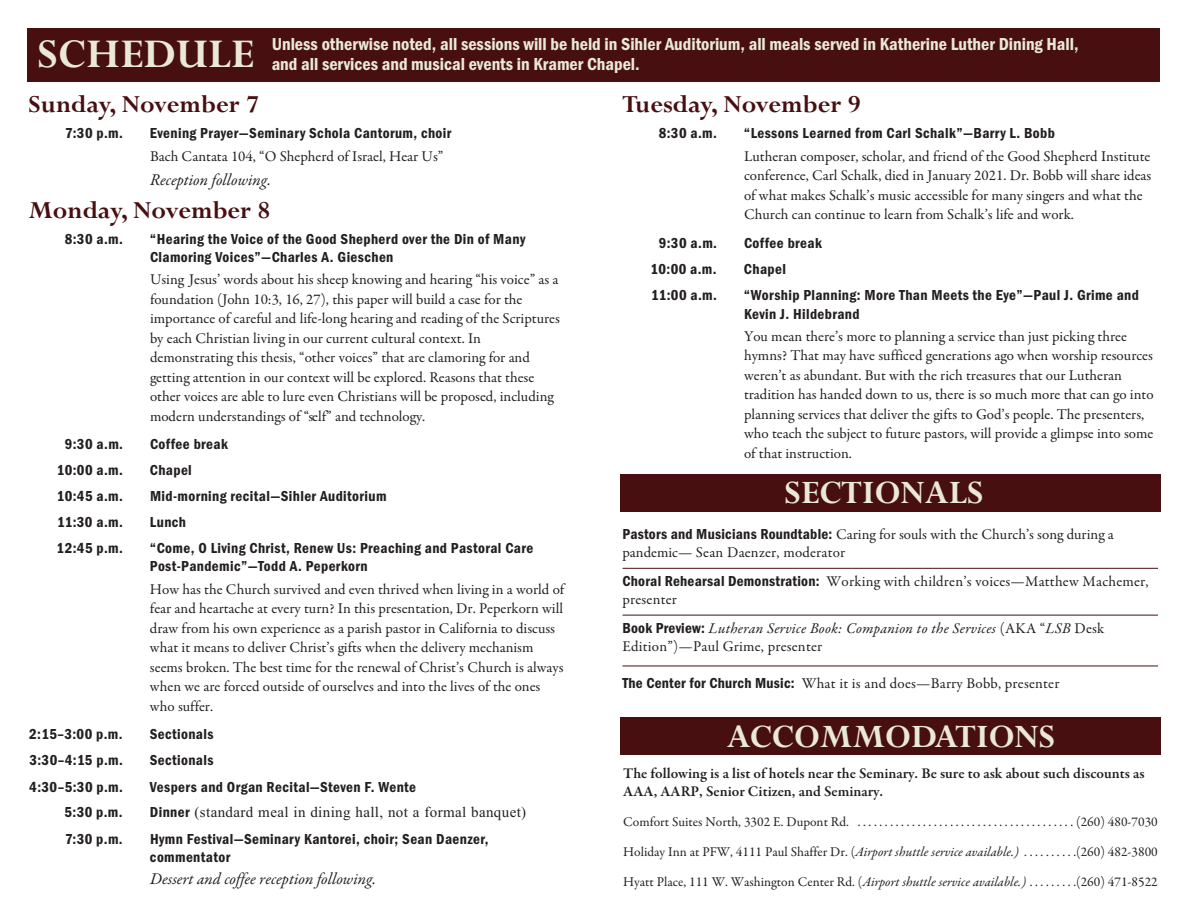
<style>
.page{position:relative;width:1188px;height:918px;background:#fff}
.page>*{position:absolute;margin:0;border:0;box-sizing:border-box;transform-origin:0 0}
.t1{font:700 45px "Perpetua";color:#eae9d6}
.t2{font:700 36px "Perpetua";color:#eae9d6}
.t3{font:700 27px "Perpetua";color:#480f11}
.t4{font:600 condensed 18px/20.1px "Franklin Gothic";color:#eae9d6}
.t5{font:italic 16.5px "Garamond Premr Pro";color:#231f20}
.t6{font:15px/19.5px "Garamond Premr Pro";color:#231f20}
.t7{font:600 condensed 15px/18px "Franklin Gothic";letter-spacing:.025em;color:#231f20}
.t8{font:600 15px/18px "Garamond Premr Pro";color:#231f20}
.t9{font:italic 15px/18px "Garamond Premr Pro";letter-spacing:.015em;color:#231f20}
.t10{font:15px "Times New Roman";letter-spacing:.025em;color:#231f20}
.t11{font:13.5px/29.7px "Garamond Premr Pro";color:#231f20}
.s1{font-family:"Franklin Gothic";font-weight:600;font-stretch:condensed}
.s2{font-family:"Franklin Gothic";font-weight:600;font-style:normal;font-stretch:condensed}
.s3{font-style:normal}
.s4{font-style:italic}
</style>
<div class="page">
<div style="left:27px;top:28px;width:1133px;height:54px;background:#480f11"></div>
<hr style="left:622px;top:568px;width:536px;height:1px;background:#480f11">
<hr style="left:622px;top:615px;width:536px;height:1px;background:#480f11">
<hr style="left:622px;top:666px;width:536px;height:1px;background:#480f11">
<div style="left:620px;top:717px;width:540px;height:38px;background:#480f11"></div>
<div style="left:620px;top:474px;width:540px;height:37px;background:#480f11"></div>
<h1 class="t1" style="left:38px;top:39px;width:218px">SCHEDULE</h1>
<p class="t4" style="left:272px;top:35px;width:809px">Unless otherwise noted, all sessions will be held in Sihler Auditorium, all meals served in Katherine Luther Dining Hall, and all services and musical events in Kramer Chapel.</p>
<h3 class="t3" style="left:28px;top:96px;width:232px">Sunday, November 7</h3>
<p class="t7" style="left:65px;top:126px;width:59px">7:30 p.m.</p>
<p class="t7" style="left:150px;top:126px;width:303px">Evening Prayer—Seminary Schola Cantorum, choir</p>
<p class="t6" style="left:150px;top:148px;width:295px">Bach Cantata 104, “O Shepherd of Israel, Hear Us”</p>
<p class="t5" style="left:150px;top:173px;width:123px">Reception following.</p>
<h3 class="t3" style="left:28px;top:201px;width:243px">Monday, November 8</h3>
<p class="t7" style="left:65px;top:231px;width:60px">8:30 a.m.</p>
<p class="t7" style="left:150px;top:231px;width:377px">“Hearing the Voice of the Good Shepherd over the Din of Many<br>Clamoring Voices”—Charles A. Gieschen</p>
<p class="t6" style="left:150px;top:271px;width:411px">Using Jesus’ words about his sheep knowing and hearing “his voice” as a foundation (John 10:3, 16, 27), this paper will build a case for the importance of careful and life-long hearing and reading of the Scriptures by each Christian living in our current cultural context. In demonstrating this thesis, “other voices” that are clamoring for and getting attention in our context will be explored. Reasons that these other voices are able to lure even Christians will be proposed, including modern understandings of “self” and technology.</p>
<p class="t7" style="left:65px;top:436px;width:60px">9:30 a.m.</p>
<p class="t7" style="left:150px;top:436px;width:79px">Coffee break</p>
<p class="t7" style="left:57px;top:462px;width:68px">10:00 a.m.</p>
<p class="t7" style="left:150px;top:462px;width:43px">Chapel</p>
<p class="t7" style="left:57px;top:489px;width:68px">10:45 a.m.</p>
<p class="t7" style="left:150px;top:489px;width:238px">Mid-morning recital—Sihler Auditorium</p>
<p class="t7" style="left:57px;top:515px;width:67px">11:30 a.m.</p>
<p class="t7" style="left:150px;top:515px;width:38px">Lunch</p>
<p class="t7" style="left:57px;top:541px;width:68px">12:45 p.m.</p>
<p class="t7" style="left:150px;top:541px;width:385px">“Come, O Living Christ, Renew Us: Preaching and Pastoral Care<br>Post-Pandemic”—Todd A. Peperkorn</p>
<p class="t6" style="left:150px;top:581px;width:416px">How has the Church survived and even thrived when living in a world of fear and heartache at every turn? In this presentation, Dr. Peperkorn will draw from his own experience as a parish pastor in California to discuss what it means to deliver Christ’s gifts when the delivery mechanism seems broken. The best time for the renewal of Christ’s Church is always when we are forced outside of ourselves and into the lives of the ones who suffer.</p>
<p class="t7" style="left:29px;top:726px;width:95px">2:15–3:00 p.m.</p>
<p class="t7" style="left:150px;top:726px;width:65px">Sectionals</p>
<p class="t7" style="left:29px;top:752px;width:95px">3:30–4:15 p.m.</p>
<p class="t7" style="left:150px;top:752px;width:65px">Sectionals</p>
<p class="t7" style="left:29px;top:779px;width:95px">4:30–5:30 p.m.</p>
<p class="t7" style="left:150px;top:779px;width:268px">Vespers and Organ Recital—Steven F. Wente</p>
<p class="t7" style="left:64px;top:805px;width:60px">5:30 p.m.</p>
<p class="t10" style="left:150px;top:807px;width:378px"><span class="s1">Dinner</span> (standard meal in dining hall, not a formal banquet)</p>
<p class="t7" style="left:65px;top:831px;width:59px">7:30 p.m.</p>
<p class="t7" style="left:150px;top:831px;width:340px">Hymn Festival—Seminary Kantorei, choir; Sean Daenzer, commentator</p>
<p class="t5" style="left:150px;top:872px;width:228px">Dessert and coffee reception following.</p>
<h3 class="t3" style="left:622px;top:96px;width:240px">Tuesday, November 9</h3>
<p class="t7" style="left:659px;top:126px;width:60px">8:30 a.m.</p>
<p class="t7" style="left:744px;top:126px;width:312px">“Lessons Learned from Carl Schalk”—Barry L. Bobb</p>
<p class="t6" style="left:744px;top:148px;width:409px">Lutheran composer, scholar, and friend of the Good Shepherd Institute conference, Carl Schalk, died in January 2021. Dr. Bobb will share ideas of what makes Schalk’s music accessible for many singers and what the Church can continue to learn from Schalk’s life and work.</p>
<p class="t7" style="left:659px;top:235px;width:60px">9:30 a.m.</p>
<p class="t7" style="left:744px;top:235px;width:79px">Coffee break</p>
<p class="t7" style="left:651px;top:261px;width:68px">10:00 a.m.</p>
<p class="t7" style="left:744px;top:261px;width:43px">Chapel</p>
<p class="t7" style="left:651px;top:287px;width:67px">11:00 a.m.</p>
<p class="t7" style="left:744px;top:287px;width:396px;line-height:18.9px">“Worship Planning: More Than Meets the Eye”—Paul J. Grime and<br>Kevin J. Hildebrand</p>
<p class="t6" style="left:744px;top:328px;width:411px">You mean there’s more to planning a service than just picking three hymns? That may have sufficed generations ago when worship resources weren’t as abundant. But with the rich treasures that our Lutheran tradition has handed down to us, there is so much more that can go into planning services that deliver the gifts to God’s people. The presenters, who teach the subject to future pastors, will provide a glimpse into some of that instruction.</p>
<h2 class="t2" style="left:785px;top:481px;width:201px">SECTIONALS</h2>
<p class="t6" style="left:623px;top:527px;width:493px;line-height:18px"><span class="s1">Pastors and Musicians Roundtable:</span> Caring for souls with the Church’s song during a pandemic— Sean Daenzer, moderator</p>
<p class="t6" style="left:622px;top:574px;width:528px;line-height:18px"><span class="s1">Choral Rehearsal Demonstration:</span> Working with children’s voices—Matthew Machemer, presenter</p>
<p class="t9" style="left:622px;top:620px;width:484px"><span class="s2">Book Preview:</span> Lutheran Service Book: Companion to the Services <span class="s3">(AKA “</span>LSB <span class="s3">Desk<br>Edition”)—Paul Grime, presenter</span></p>
<p class="t6" style="left:622px;top:675px;width:438px"><span class="s1">The Center for Church Music:</span> What it is and does—Barry Bobb, presenter</p>
<h2 class="t2" style="left:727px;top:724px;width:330px">ACCOMMODATIONS</h2>
<p class="t8" style="left:623px;top:766px;width:523px">The following is a list of hotels near the Seminary. Be sure to ask about such discounts as<br>AAA, AARP, Senior Citizen, and Seminary.</p>
<p class="t11" style="left:623px;top:809px;width:536px">Comfort Suites North, 3302 E. Dupont Rd. . . . . . . . . . . . . . . . . . . . . . . . . . . . . . . . . . . . . . . . . (260) 480-7030</p>
<p class="t11" style="left:623px;top:838px;width:536px">Holiday Inn at PFW, 4111 Paul Shaffer Dr. (<span class="s4">Airport shuttle service available.)</span> . . . . . . . . . .(260) 482-3800<br>Hyatt Place, 111 W. Washington Center Rd. (<span class="s4">Airport shuttle service available.)</span> . . . . . . . . .(260) 471-8522</p>
</div>
